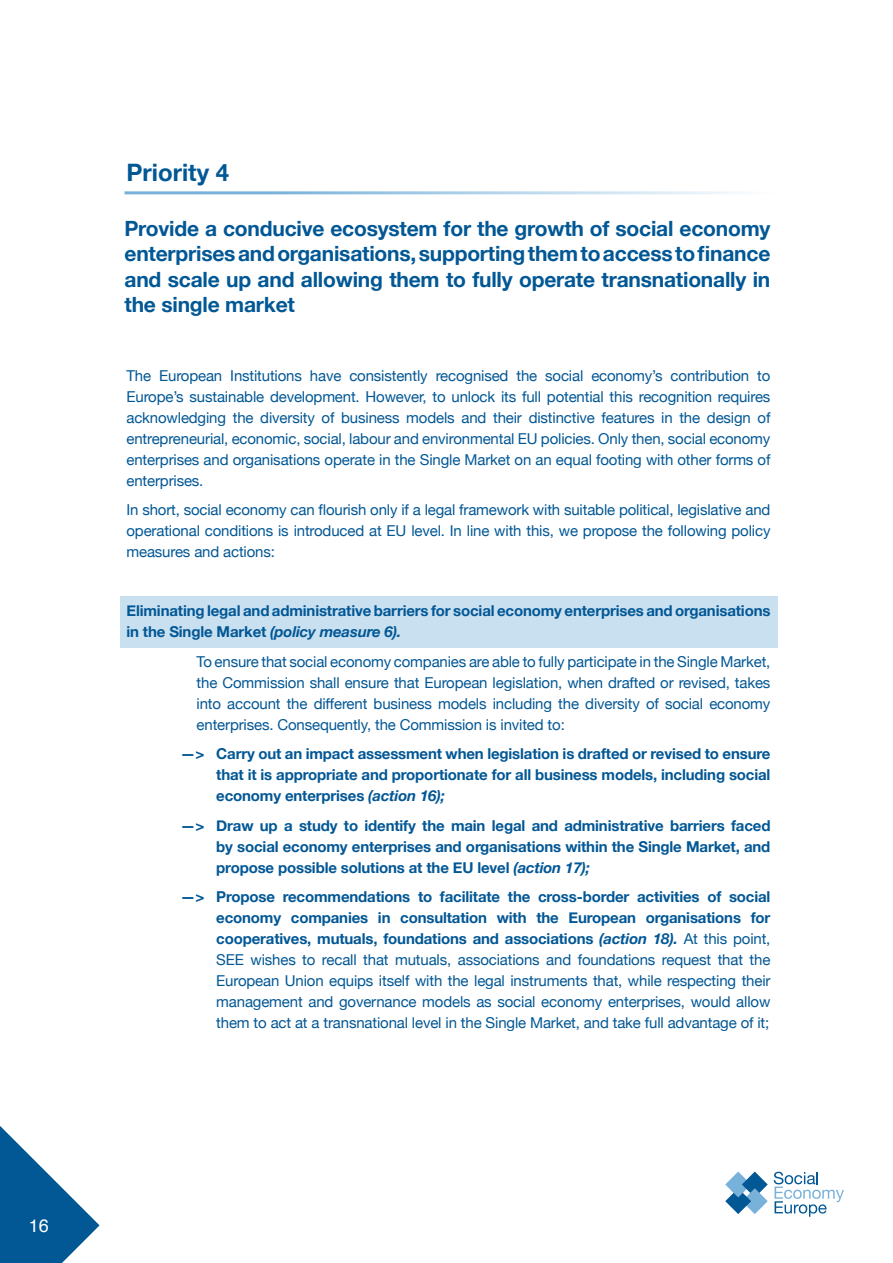
<style>
.page{position:relative;width:893px;height:1263px;background:#fff}
.page>*{position:absolute;margin:0;border:0;box-sizing:border-box;transform-origin:0 0}
.t1{font:700 24px "Helvetica Neue";color:#025795}
.t2{font:700 21px/25.5px "Helvetica Neue";letter-spacing:-.01em;color:#025795;text-align:justify}
.t3{font:18px "Helvetica";color:#fff}
.t4{font:15px/21px "Helvetica Neue";letter-spacing:-.01em;color:#025795;text-align:justify}
.t5{font:700 15px/21px "Helvetica Neue";letter-spacing:-.01em;color:#025795;text-align:justify}
.s1{font-style:italic}
.s2{font-weight:700}
.s3{font-weight:700;font-style:italic}
</style>
<div class="page">
<svg style="left:0;top:1126px;width:100px;height:137px"></svg>
<svg style="left:725px;top:1171px;width:43px;height:43px"></svg>
<svg style="left:774px;top:1172px;width:70px;height:45px"></svg>
<hr style="left:125px;top:191px;width:768px;height:3px;background:#78b2db">
<div style="left:120px;top:596px;width:658px;height:51px;background:#c9e0f0"></div>
<p class="t3" style="left:29px;top:1211px;width:22px">16</p>
<h1 class="t1" style="left:126px;top:153px;width:104px">Priority 4</h1>
<h2 class="t2" style="left:125px;top:216px;width:647px">Provide a conducive ecosystem for the growth of social economy enterprises and organisations, supporting them to access to finance and scale up and allowing them to fully operate transnationally in the single market</h2>
<p class="t4" style="left:126px;top:366px;width:645px">The European Institutions have consistently recognised the social economy’s contribution to Europe’s sustainable development. However, to unlock its full potential this recognition requires acknowledging the diversity of business models and their distinctive features in the design of entrepreneurial, economic, social, labour and environmental EU policies. Only then, social economy enterprises and organisations operate in the Single Market on an equal footing with other forms of enterprises.</p>
<p class="t4" style="left:126px;top:500px;width:645px">In short, social economy can flourish only if a legal framework with suitable political, legislative and operational conditions is introduced at EU level. In line with this, we propose the following policy measures and actions:</p>
<p class="t5" style="left:126px;top:601px;width:645px">Eliminating legal and administrative barriers for social economy enterprises and organisations in the Single Market <span class="s1">(policy measure 6).</span></p>
<p class="t4" style="left:197px;top:652px;width:575px">To ensure that social economy companies are able to fully participate in the Single Market, the Commission shall ensure that European legislation, when drafted or revised, takes into account the different business models including the diversity of social economy enterprises. Consequently, the Commission is invited to:</p>
<p class="t5" style="left:216px;top:744px;width:556px;text-indent:-36px">—&gt; Carry out an impact assessment when legislation is drafted or revised to ensure that it is appropriate and proportionate for all business models, including social economy enterprises <span class="s1">(action 16);</span></p>
<p class="t5" style="left:216px;top:815px;width:556px;text-indent:-36px">—&gt; Draw up a study to identify the main legal and administrative barriers faced by social economy enterprises and organisations within the Single Market, and propose possible solutions at the EU level <span class="s1">(action 17);</span></p>
<p class="t4" style="left:216px;top:887px;width:556px;text-indent:-36px"><span class="s2">—&gt; Propose recommendations to facilitate the cross-border activities of social economy companies in consultation with the European organisations for cooperatives, mutuals, foundations and associations</span> <span class="s3">(action 18).</span> At this point, SEE wishes to recall that mutuals, associations and foundations request that the European Union equips itself with the legal instruments that, while respecting their management and governance models as social economy enterprises, would allow them to act at a transnational level in the Single Market, and take full advantage of it;</p>
</div>
